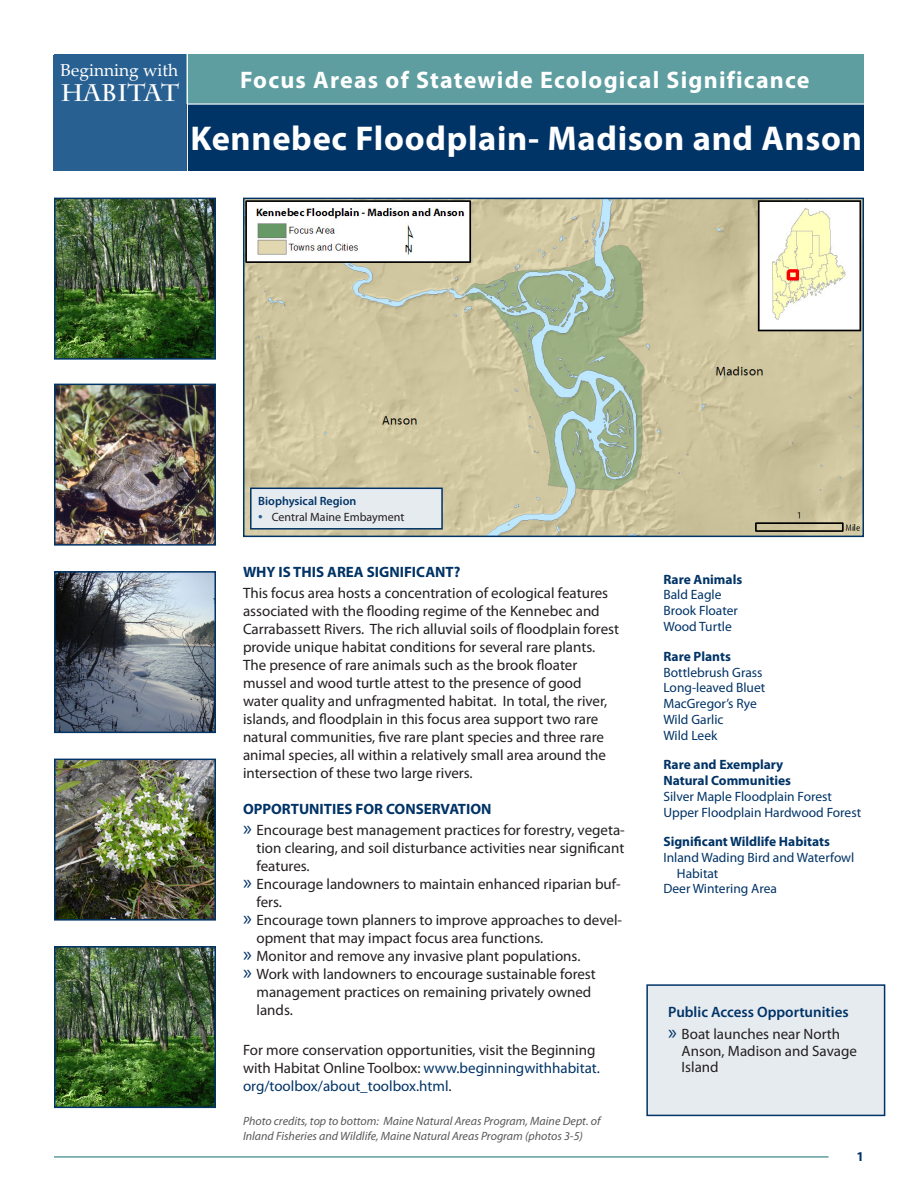
<style>
.page{position:relative;width:918px;height:1188px;background:#fff}
.page>*{position:absolute;margin:0;border:0;box-sizing:border-box;transform-origin:0 0}
.t1{font:700 34.5px "Myriad Pro";letter-spacing:.02em;color:#fff}
.t2{font:700 24px "Myriad Pro";letter-spacing:.05em;color:#fff}
.numbered_list{font:700 23.85px "Charlemagne Std";color:#fff}
.numbered_list-2{font:17.1px "Palatino Linotype";color:#fff}
.Page_1_-_Paragraph{font:15px/18px "Myriad Pro";color:#231f20}
.Bulllets{font:15px/18px "Myriad Pro";color:#231f20}
.Heading_1{font:700 15px "Myriad Pro";color:#036}
.Bullets_-_Public_Acc{font:15px/16.5px "Myriad Pro";color:#231f20}
.Box_-_Heading{font:600 15px "Myriad Pro";color:#036}
.Species_lists{font:13.5px/15.8px "Myriad Pro";color:#036}
.Species_list_-_headi{font:700 13.5px "Myriad Pro";color:#036}
.Species_list_-_headi-2{font:13.5px "Myriad Pro";color:#036}
.Page_number{font:700 13.5px "Myriad Pro";color:#036}
.Caption-_Left_Justif{font:italic 12px/15px "Myriad Pro";color:#57585a}
.Box_-_bullets{font:12px "Myriad Pro";color:#231f20}
.Box_-_Heading-2{font:600 12px "Myriad Pro";color:#036}
.s1{font-size:16.5px;color:#286091}
.s2{font-size:21px;color:#036}
.s3{color:#036}
</style>
<div class="page">
<hr style="left:54px;top:1156px;width:775px;height:2px;background:#5f9ea0">
<div style="left:54px;top:54px;width:810px;height:51px;background:#5f9ea0"></div>
<div style="left:54px;top:104px;width:810px;height:67px;background:#036"></div>
<img style="left:57px;top:574px;width:156px;height:156px">
<div style="left:54px;top:571px;width:162px;height:162px;border:2px solid #036"></div>
<img style="left:57px;top:201px;width:156px;height:156px">
<div style="left:54px;top:198px;width:162px;height:162px;border:2px solid #036"></div>
<img style="left:57px;top:762px;width:156px;height:156px">
<div style="left:54px;top:759px;width:162px;height:162px;border:2px solid #036"></div>
<img style="left:57px;top:387px;width:156px;height:156px">
<div style="left:54px;top:384px;width:162px;height:162px;border:2px solid #036"></div>
<img style="left:57px;top:949px;width:156px;height:156px">
<div style="left:54px;top:946px;width:162px;height:162px;border:2px solid #036"></div>
<hr style="left:187px;top:54px;width:1px;height:119px;background:#fff">
<hr style="left:187px;top:104px;width:682px;height:1px;background:#fff">
<img style="left:246px;top:201px;width:615px;height:333px">
<div style="left:243px;top:198px;width:621px;height:339px;border:2px solid #036"></div>
<div style="left:53px;top:55px;width:133px;height:116px;background:#286091"></div>
<div style="left:647px;top:985px;width:238px;height:130px;background:#e6ebf0"></div>
<div style="left:646px;top:984px;width:239px;height:132px;border:2px solid #036"></div>
<div style="left:251px;top:488px;width:191px;height:41px;background:#e6ebf0"></div>
<div style="left:250px;top:488px;width:193px;height:42px;border:2px solid #036"></div>
<p class="numbered_list-2" style="left:60px;top:58px;width:119px">Beginning with</p>
<p class="numbered_list" style="left:60px;top:79px;width:120px">Habitat</p>
<p class="t2" style="left:240px;top:64px;width:571px">Focus Areas of Statewide Ecological Significance</p>
<p class="t1" style="left:190px;top:116px;width:673px">Kennebec Floodplain- Madison and Anson</p>
<p class="Box_-_Heading-2" style="left:258px;top:493px;width:100px">Biophysical Region</p>
<p class="Box_-_bullets" style="left:258px;top:510px;width:148px"><span class="s1">•</span> Central Maine Embayment</p>
<p class="Heading_1" style="left:243px;top:562px;width:219px">WHY IS THIS AREA SIGNIFICANT?</p>
<p class="Page_1_-_Paragraph" style="left:243px;top:584px;width:378px">This focus area hosts a concentration of ecological features associated with the flooding regime of the Kennebec and Carrabassett Rivers. The rich alluvial soils of floodplain forest provide unique habitat conditions for several rare plants.<br>The presence of rare animals such as the brook floater mussel and wood turtle attest to the presence of good water quality and unfragmented habitat. In total, the river, islands, and floodplain in this focus area support two rare natural communities, five rare plant species and three rare animal species, all within a relatively small area around the intersection of these two large rivers.</p>
<p class="Heading_1" style="left:243px;top:799px;width:250px">OPPORTUNITIES FOR CONSERVATION</p>
<p class="Bulllets" style="left:256px;top:821px;width:370px;text-align:justify;text-indent:-14px"><span class="s2">»</span> Encourage best management practices for forestry, vegeta&shy;tion clearing, and soil disturbance activities near significant features.</p>
<p class="Bulllets" style="left:256px;top:875px;width:366px;text-indent:-14px"><span class="s2">»</span> Encourage landowners to maintain enhanced riparian buf&shy;fers.</p>
<p class="Bulllets" style="left:256px;top:911px;width:367px;text-indent:-14px"><span class="s2">»</span> Encourage town planners to improve approaches to devel&shy;opment that may impact focus area functions.</p>
<p class="Bulllets" style="left:243px;top:947px;width:339px"><span class="s2">»</span> Monitor and remove any invasive plant populations.</p>
<p class="Bulllets" style="left:256px;top:965px;width:341px;text-indent:-14px"><span class="s2">»</span> Work with landowners to encourage sustainable forest management practices on remaining privately owned lands.</p>
<p class="Page_1_-_Paragraph" style="left:243px;top:1041px;width:358px">For more conservation opportunities, visit the Beginning with Habitat Online Toolbox: <span class="s3">www.beginningwithhabitat. org/toolbox/about_toolbox.html</span>.</p>
<p class="Caption-_Left_Justif" style="left:243px;top:1113px;width:359px">Photo credits, top to bottom: Maine Natural Areas Program, Maine Dept. of<br>Inland Fisheries and Wildlife, Maine Natural Areas Program (photos 3-5)</p>
<p class="Species_list_-_headi" style="left:663px;top:570px;width:80px">Rare Animals</p>
<p class="Species_list_-_headi-2" style="left:663px;top:586px;width:60px">Bald Eagle</p>
<p class="Species_list_-_headi-2" style="left:663px;top:602px;width:76px">Brook Floater</p>
<p class="Species_list_-_headi-2" style="left:663px;top:618px;width:70px">Wood Turtle</p>
<p class="Species_list_-_headi" style="left:663px;top:647px;width:69px">Rare Plants</p>
<p class="Species_lists" style="left:663px;top:664px;width:101px">Bottlebrush Grass</p>
<p class="Species_lists" style="left:663px;top:680px;width:103px">Long-leaved Bluet</p>
<p class="Species_lists" style="left:663px;top:695px;width:95px">MacGregor’s Rye</p>
<p class="Species_lists" style="left:663px;top:711px;width:62px">Wild Garlic</p>
<p class="Species_lists" style="left:663px;top:727px;width:56px">Wild Leek</p>
<p class="Species_list_-_headi" style="left:663px;top:755px;width:121px">Rare and Exemplary</p>
<p class="Species_list_-_headi" style="left:663px;top:772px;width:129px">Natural Communities</p>
<p class="Species_lists" style="left:663px;top:788px;width:170px">Silver Maple Floodplain Forest</p>
<p class="Species_lists" style="left:663px;top:804px;width:199px">Upper Floodplain Hardwood Forest</p>
<p class="Species_list_-_headi" style="left:663px;top:833px;width:168px">Significant Wildlife Habitats</p>
<p class="Species_lists" style="left:677px;top:849px;width:179px;text-indent:-14px">Inland Wading Bird and Waterfowl<br>Habitat</p>
<p class="Species_lists" style="left:663px;top:881px;width:115px">Deer Wintering Area</p>
<p class="Box_-_Heading" style="left:668px;top:1003px;width:182px">Public Access Opportunities</p>
<p class="Bullets_-_Public_Acc" style="left:682px;top:1026px;width:177px;text-indent:-14px"><span class="s2">»</span> Boat launches near North<br>Anson, Madison and Savage<br>Island</p>
<p class="Page_number" style="left:857px;top:1148px;width:9px">1</p>
</div>
